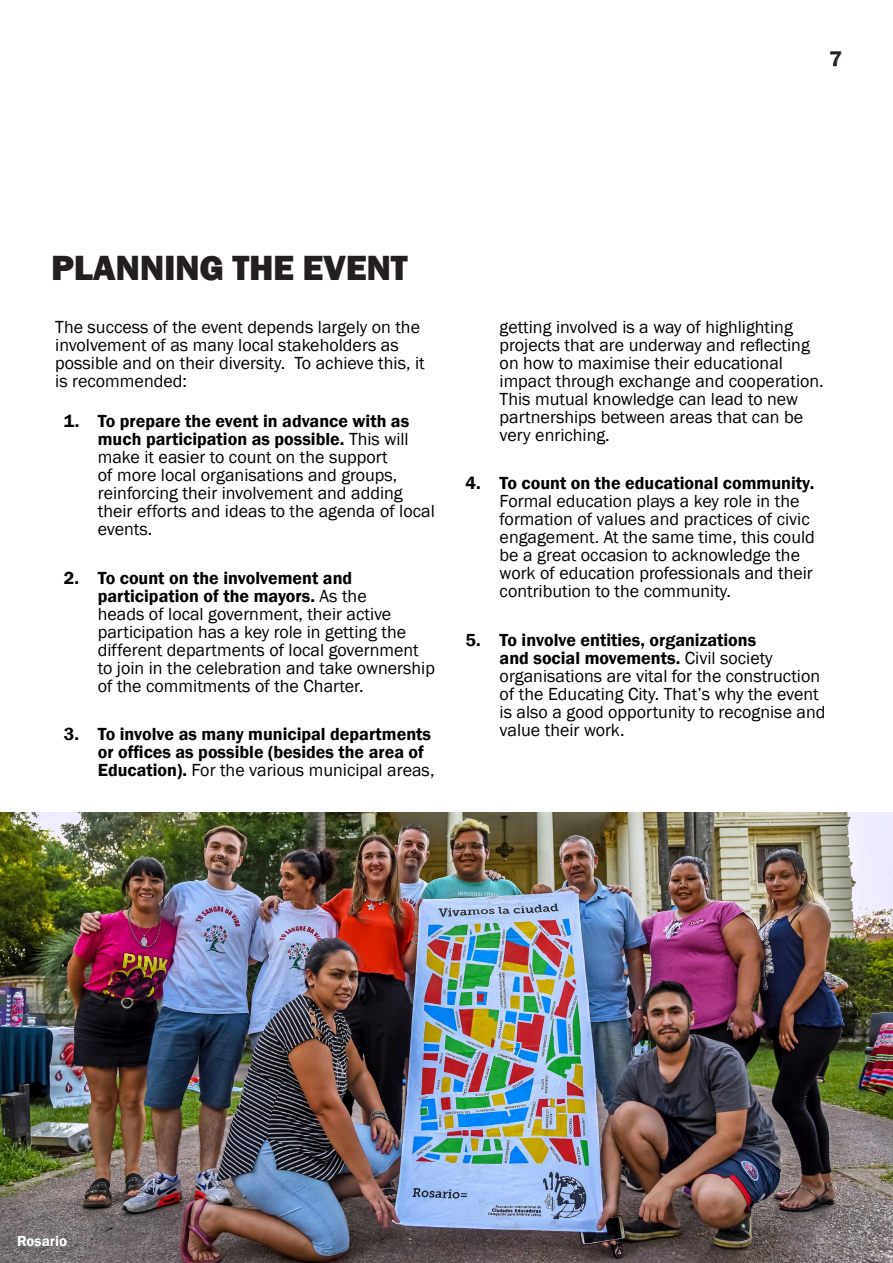
<style>
.page{position:relative;width:893px;height:1263px;background:#fff}
.page>*{position:absolute;margin:0;border:0;box-sizing:border-box;transform-origin:0 0}
.Sub-títol_apartat{font:800 36px "Franklin Gothic";letter-spacing:-.01em;color:#231f20}
.t1{font:500 21px "Franklin Gothic";color:#231f20}
.Numerat{font:18px/18px "Franklin Gothic";color:#000}
.Text_normal{font:18px/18px "Franklin Gothic";color:#000}
.Numerat-2{font:600 18px/18px "Franklin Gothic";color:#000}
.Llegenda_blanc{font:600 15px "Franklin Gothic";color:#fff}
.s1{font-weight:600}
.s2{font-weight:400}
</style>
<div class="page">
<svg style="left:830px;top:51px;width:12px;height:15px"></svg>
<img style="left:0;top:812px;width:893px;height:451px">
<p class="t1" style="left:830px;top:46px;width:14px">7</p>
<p class="Sub-títol_apartat" style="left:51px;top:245px;width:358px">PLANNING THE EVENT</p>
<p class="Text_normal" style="left:55px;top:318px;width:371px">The success of the event depends largely on the involvement of as many local stakeholders as possible and on their diversity. To achieve this, it is recommended:</p>
<p class="Numerat" style="left:98px;top:412px;width:338px;text-indent:-34px"><span class="s1">1. To prepare the event in advance with as much participation as possible.</span> This will make it easier to count on the support<br>of more local organisations and groups, reinforcing their involvement and adding their efforts and ideas to the agenda of local events.</p>
<p class="Numerat" style="left:98px;top:569px;width:339px;text-indent:-34px"><span class="s1">2. To count on the involvement and participation of the mayors.</span> As the<br>heads of local government, their active participation has a key role in getting the different departments of local government to join in the celebration and take ownership of the commitments of the Charter.</p>
<p class="Numerat-2" style="left:98px;top:726px;width:338px;text-indent:-34px">3. To involve as many municipal departments or offices as possible (besides the area of<br>Education). <span class="s2">For the various municipal areas,</span></p>
<p class="Numerat" style="left:500px;top:318px;width:326px">getting involved is a way of highlighting projects that are underway and reflecting on how to maximise their educational impact through exchange and cooperation.<br>This mutual knowledge can lead to new partnerships between areas that can be very enriching.</p>
<p class="Numerat" style="left:500px;top:475px;width:317px;text-indent:-34px"><span class="s1">4. To count on the educational community.<br></span>Formal education plays a key role in the formation of values and practices of civic engagement. At the same time, this could be a great occasion to acknowledge the work of education professionals and their contribution to the community.</p>
<p class="Numerat" style="left:500px;top:631px;width:327px;text-indent:-34px"><span class="s1">5. To involve entities, organizations<br>and social movements.</span> Civil society organisations are vital for the construction of the Educating City. That’s why the event is also a good opportunity to recognise and value their work.</p>
<p class="Llegenda_blanc" style="left:17px;top:1231px;width:52px">Rosario</p>
</div>
